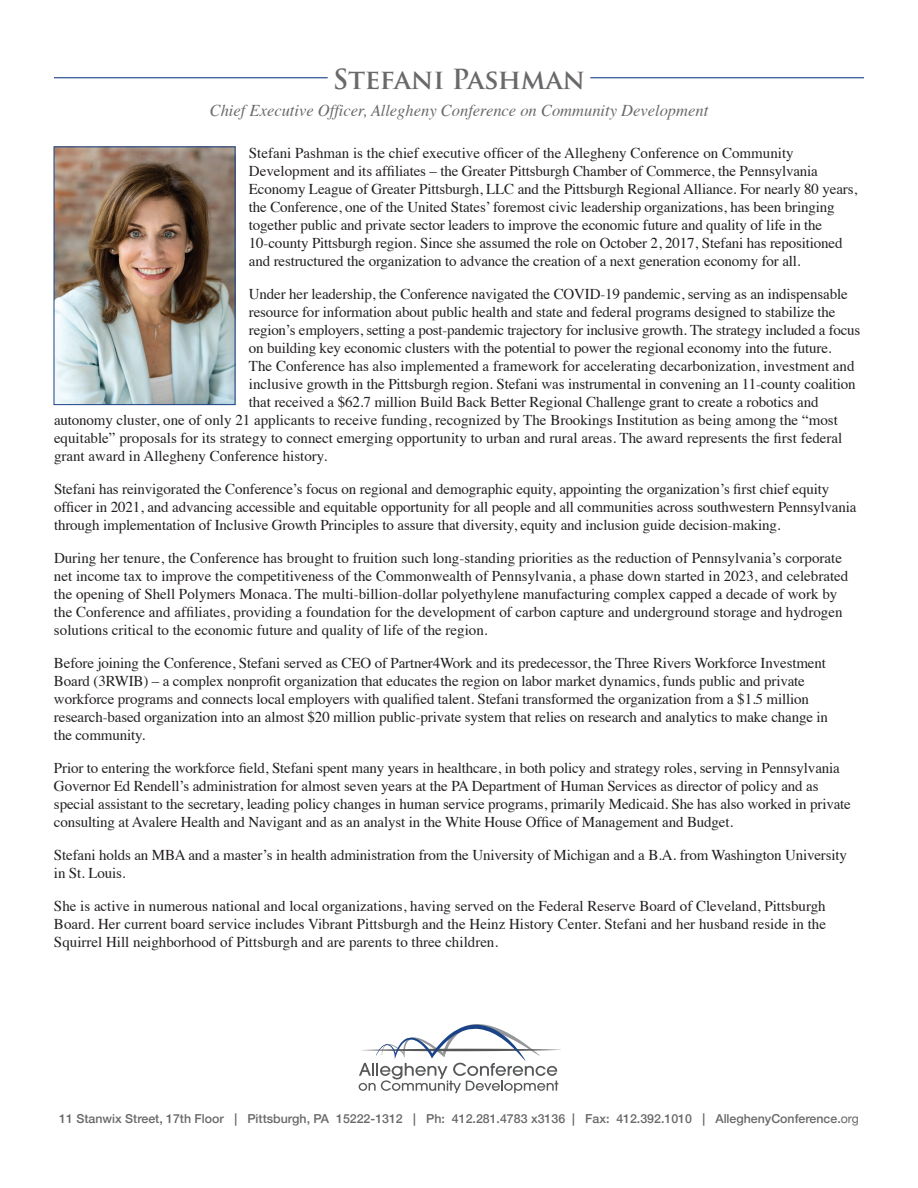
<style>
.page{position:relative;width:918px;height:1188px;background:#fff}
.page>*{position:absolute;margin:0;border:0;box-sizing:border-box;transform-origin:0 0}
.t1{font:700 27px "Trajan Pro";letter-spacing:-.01em;color:#69696c}
.t2{font:italic 16.5px "Times";color:#69696c}
.t3{font:15px/18px "Times";letter-spacing:-.01em;color:#231f20}
.t4{font:500 12.3px "Helvetica Neue";color:#69696c}
.s1{font-weight:400}
</style>
<div class="page">
<hr style="left:54px;top:77px;width:274px;height:1px;background:#1b4387">
<hr style="left:590px;top:77px;width:274px;height:1px;background:#1b4387">
<img style="left:56px;top:149px;width:177px;height:254px">
<div style="left:54px;top:147px;width:181px;height:258px;border:1px solid #1b4387"></div>
<svg style="left:359px;top:1024px;width:202px;height:69px"></svg>
<h1 class="t1" style="left:333px;top:63px;width:254px">Stefani Pashman</h1>
<p class="t2" style="left:210px;top:96px;width:500px">Chief Executive Officer, Allegheny Conference on Community Development</p>
<p class="t3" style="left:249px;top:143px;width:610px">Stefani Pashman is the chief executive officer of the Allegheny Conference on Community Development and its affiliates – the Greater Pittsburgh Chamber of Commerce, the Pennsylvania Economy League of Greater Pittsburgh, LLC and the Pittsburgh Regional Alliance. For nearly 80 years, the Conference, one of the United States’ foremost civic leadership organizations, has been bringing together public and private sector leaders to improve the economic future and quality of life in the 10-county Pittsburgh region. Since she assumed the role on October 2, 2017, Stefani has repositioned and restructured the organization to advance the creation of a next generation economy for all.</p>
<p class="t3" style="left:249px;top:284px;width:600px">Under her leadership, the Conference navigated the COVID-19 pandemic, serving as an indispensable</p>
<p class="t3" style="left:249px;top:302px;width:588px">resource for information about public health and state and federal programs designed to stabilize the</p>
<p class="t3" style="left:249px;top:320px;width:613px">region’s employers, setting a post-pandemic trajectory for inclusive growth. The strategy included a focus</p>
<p class="t3" style="left:249px;top:338px;width:584px">on building key economic clusters with the potential to power the regional economy into the future.</p>
<p class="t3" style="left:249px;top:356px;width:607px">The Conference has also implemented a framework for accelerating decarbonization, investment and</p>
<p class="t3" style="left:249px;top:374px;width:608px">inclusive growth in the Pittsburgh region. Stefani was instrumental in convening an 11-county coalition</p>
<p class="t3" style="left:249px;top:392px;width:571px">that received a $62.7 million Build Back Better Regional Challenge grant to create a robotics and</p>
<p class="t3" style="left:54px;top:410px;width:785px">autonomy cluster, one of only 21 applicants to receive funding, recognized by The Brookings Institution as being among the “most</p>
<p class="t3" style="left:54px;top:428px;width:790px">equitable” proposals for its strategy to connect emerging opportunity to urban and rural areas. The award represents the first federal</p>
<p class="t3" style="left:54px;top:446px;width:275px">grant award in Allegheny Conference history.</p>
<p class="t3" style="left:54px;top:479px;width:804px">Stefani has reinvigorated the Conference’s focus on regional and demographic equity, appointing the organization’s first chief equity officer in 2021, and advancing accessible and equitable opportunity for all people and all communities across southwestern Pennsylvania through implementation of Inclusive Growth Principles to assure that diversity, equity and inclusion guide decision-making.</p>
<p class="t3" style="left:54px;top:548px;width:796px">During her tenure, the Conference has brought to fruition such long-standing priorities as the reduction of Pennsylvania’s corporate net income tax to improve the competitiveness of the Commonwealth of Pennsylvania, a phase down started in 2023, and celebrated the opening of Shell Polymers Monaca. The multi-billion-dollar polyethylene manufacturing complex capped a decade of work by the Conference and affiliates, providing a foundation for the development of carbon capture and underground storage and hydrogen solutions critical to the economic future and quality of life of the region.</p>
<p class="t3" style="left:54px;top:653px;width:776px">Before joining the Conference, Stefani served as CEO of Partner4Work and its predecessor, the Three Rivers Workforce Investment Board (3RWIB) – a complex nonprofit organization that educates the region on labor market dynamics, funds public and private workforce programs and connects local employers with qualified talent. Stefani transformed the organization from a $1.5 million research-based organization into an almost $20 million public-private system that relies on research and analytics to make change in the community.</p>
<p class="t3" style="left:54px;top:758px;width:798px">Prior to entering the workforce field, Stefani spent many years in healthcare, in both policy and strategy roles, serving in Pennsylvania Governor Ed Rendell’s administration for almost seven years at the PA Department of Human Services as director of policy and as special assistant to the secretary, leading policy changes in human service programs, primarily Medicaid. She has also worked in private consulting at Avalere Health and Navigant and as an analyst in the White House Office of Management and Budget.</p>
<p class="t3" style="left:54px;top:845px;width:795px">Stefani holds an MBA and a master’s in health administration from the University of Michigan and a B.A. from Washington University in St. Louis.</p>
<p class="t3" style="left:54px;top:896px;width:774px;text-align:justify">She is active in numerous national and local organizations, having served on the Federal Reserve Board of Cleveland, Pittsburgh Board. Her current board service includes Vibrant Pittsburgh and the Heinz History Center. Stefani and her husband reside in the Squirrel Hill neighborhood of Pittsburgh and are parents to three children.</p>
<p class="t4" style="left:59px;top:1109px;width:801px">11 Stanwix Street, 17th Floor | Pittsburgh, PA 15222-1312 | Ph: 412.281.4783 x3136 | Fax: 412.392.1010 | AlleghenyConference.<span class="s1">org</span></p>
</div>
